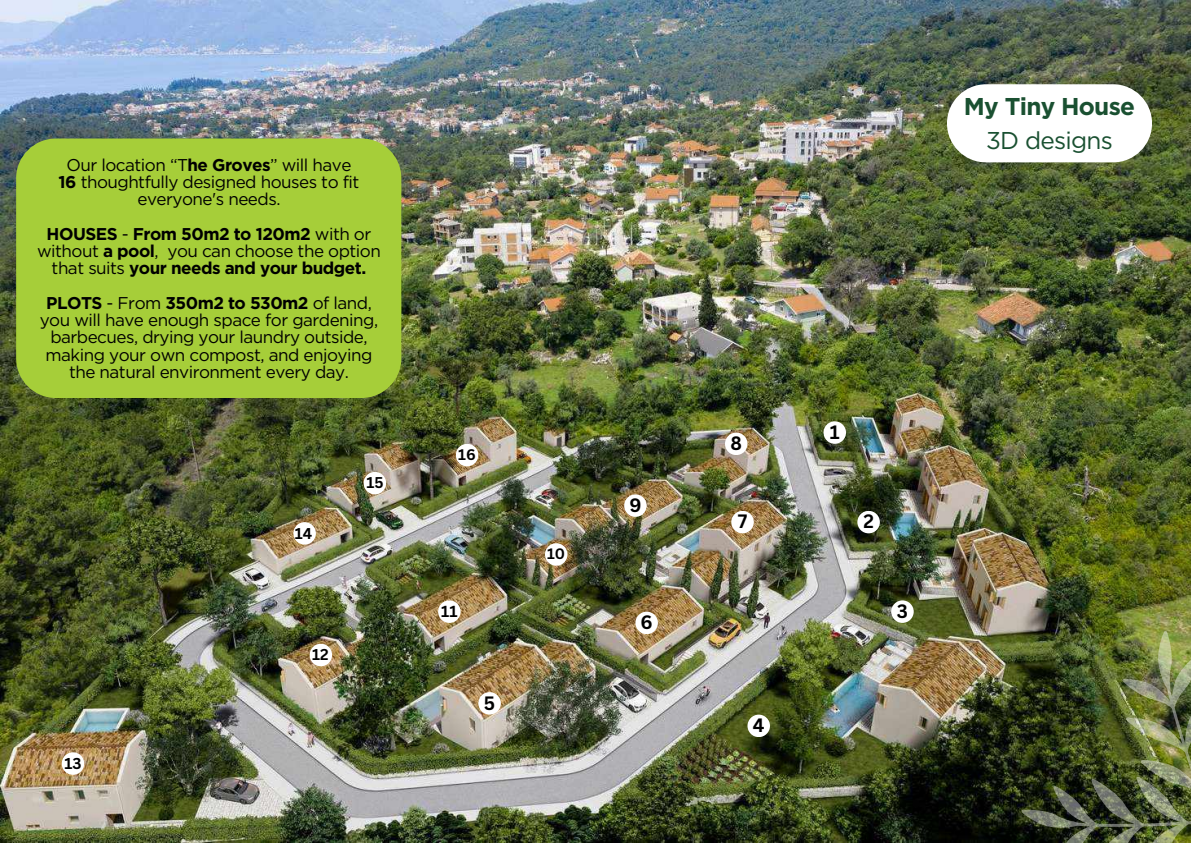
<style>
.page{position:relative;width:1191px;height:843px;background:#fff}
.page>*{position:absolute;margin:0;border:0;box-sizing:border-box;transform-origin:0 0}
.t1{font:700 24.3px "Gotham";letter-spacing:-.03em;color:#1a5031}
.t2{font:24.3px "Gotham";letter-spacing:-.03em;color:#1a5031}
.t3{font:700 18.8px "Canva Sans";color:#000}
.t4{font:17px/17.2px "Gotham";letter-spacing:-.03em;color:#000;text-align:center}
.t5{font:700 17px/17.2px "Gotham";letter-spacing:-.03em;color:#000;text-align:center}
.t6{font:700 15.6px "Canva Sans";color:#000}
.t7{font:700 15.3px "Canva Sans";color:#000}
.t8{font:700 15.2px "Canva Sans";color:#000}
.t9{font:700 14.9px "Canva Sans";color:#000}
.t10{font:700 14.7px "Canva Sans";color:#000}
.s1{font-weight:700}
.s2{font-weight:400}
</style>
<div class="page">
<img style="left:0;top:0;width:1190px;height:842px">
<div style="left:823px;top:421px;width:22px;height:22px;background:#fff;border-radius:50%"></div>
<div style="left:857px;top:510px;width:22px;height:23px;background:#fff;border-radius:50%"></div>
<div style="left:891px;top:600px;width:22px;height:22px;background:#fff;border-radius:50%"></div>
<div style="left:747px;top:714px;width:23px;height:22px;background:#fff;border-radius:50%"></div>
<div style="left:478px;top:692px;width:23px;height:22px;background:#fff;border-radius:50%"></div>
<div style="left:635px;top:611px;width:23px;height:23px;background:#fff;border-radius:50%"></div>
<div style="left:731px;top:510px;width:22px;height:23px;background:#fff;border-radius:50%"></div>
<div style="left:725px;top:432px;width:22px;height:23px;background:#fff;border-radius:50%"></div>
<div style="left:624px;top:494px;width:22px;height:22px;background:#fff;border-radius:50%"></div>
<div style="left:545px;top:543px;width:22px;height:22px;background:#fff;border-radius:50%"></div>
<div style="left:438px;top:600px;width:22px;height:22px;background:#fff;border-radius:50%"></div>
<div style="left:309px;top:643px;width:23px;height:23px;background:#fff;border-radius:50%"></div>
<div style="left:293px;top:522px;width:23px;height:22px;background:#fff;border-radius:50%"></div>
<div style="left:363px;top:471px;width:23px;height:23px;background:#fff;border-radius:50%"></div>
<div style="left:456px;top:443px;width:22px;height:23px;background:#fff;border-radius:50%"></div>
<div style="left:62px;top:752px;width:22px;height:22px;background:#fff;border-radius:50%"></div>
<div style="left:946px;top:84px;width:205px;height:78px;background:#fff;border-radius:39px"></div>
<div style="left:16px;top:138px;width:385px;height:260px;background:#a6ce39;border-radius:40px"></div>
<img style="left:1016px;top:629px;width:174px;height:213px">
<p class="t4" style="left:59px;top:156px;width:302px">Our location “T<span class="s1">he Groves</span>” will have<br><span class="s1">16</span> thoughtfully designed houses to fit everyone's needs.</p>
<p class="t5" style="left:37px;top:225px;width:345px">HOUSES <span class="s2">-</span> From 50m2 to 120m2 <span class="s2">with or without</span> a pool<span class="s2">, you can choose the option that suits</span> your needs and your budget.</p>
<p class="t4" style="left:40px;top:294px;width:340px"><span class="s1">PLOTS</span> - From <span class="s1">350m2 to 530m2</span> of land, you will have enough space for gardening, barbecues, drying your laundry outside, making your own compost, and enjoying the natural environment every day.</p>
<p class="t7" style="left:64px;top:752px;width:19px">13</p>
<p class="t8" style="left:295px;top:522px;width:19px">14</p>
<p class="t8" style="left:366px;top:472px;width:19px">15</p>
<p class="t7" style="left:312px;top:643px;width:18px">12</p>
<p class="t9" style="left:458px;top:444px;width:19px">16</p>
<p class="t6" style="left:441px;top:600px;width:18px">11</p>
<p class="t3" style="left:484px;top:689px;width:13px">5</p>
<p class="t10" style="left:547px;top:543px;width:19px">10</p>
<p class="t3" style="left:629px;top:491px;width:14px">9</p>
<p class="t3" style="left:640px;top:609px;width:14px">6</p>
<h1 class="t1" style="left:963px;top:92px;width:173px">My Tiny House</h1>
<h1 class="t2" style="left:985px;top:126px;width:128px">3D designs</h1>
<p class="t3" style="left:730px;top:430px;width:13px">8</p>
<p class="t3" style="left:737px;top:508px;width:11px">7</p>
<p class="t3" style="left:752px;top:712px;width:13px">4</p>
<p class="t3" style="left:829px;top:418px;width:11px">1</p>
<p class="t3" style="left:863px;top:508px;width:12px">2</p>
<p class="t3" style="left:896px;top:597px;width:13px">3</p>
</div>
